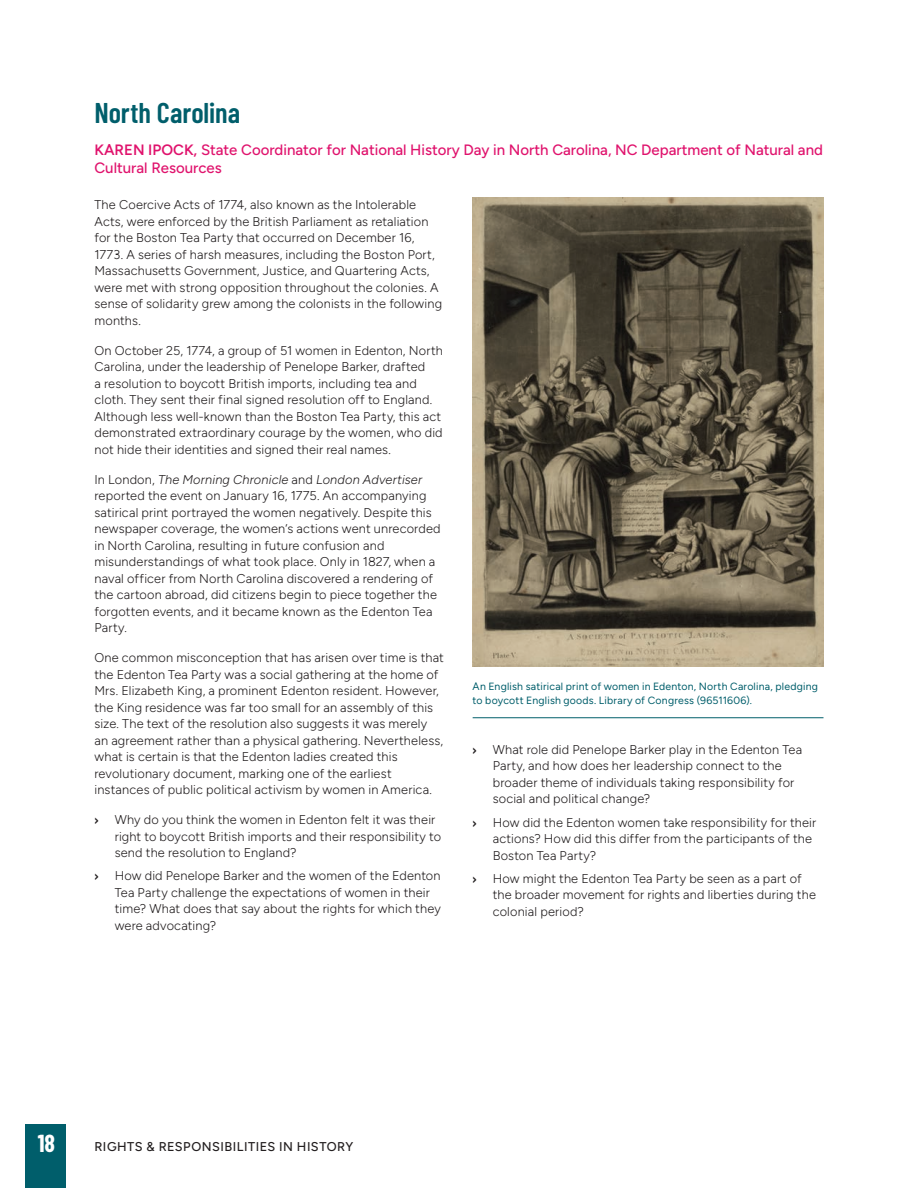
<style>
.page{position:relative;width:918px;height:1188px;background:#fff}
.page>*{position:absolute;margin:0;border:0;box-sizing:border-box;transform-origin:0 0}
.t1{font:600 28.5px "Barlow Condensed";color:#005e6b}
.t2{font:700 24px "Barlow Condensed";color:#fff}
.t3{font:500 15px/18px "Figtree";color:#e0136d}
.t4{font:300 12.75px/16.5px "Figtree";letter-spacing:.015em;color:#231f20}
.t5{font:500 12.75px "Figtree";letter-spacing:.04em;color:#231f20}
.t6{font:10.5px/13.5px "Figtree";letter-spacing:.02em;color:#005e6b}
.s1{font-weight:600}
.s2{font-style:italic}
.s3{font-family:"Aaux Next";font-weight:900}
</style>
<div class="page">
<div style="left:25px;top:1124px;width:41px;height:64px;background:#005e6b"></div>
<img style="left:473px;top:198px;width:351px;height:469px">
<hr style="left:473px;top:717px;width:351px;height:1px;background:#005e6b">
<h1 class="t1" style="left:94px;top:92px;width:147px">North Carolina</h1>
<p class="t3" style="left:94px;top:140px;width:730px"><span class="s1">KAREN IPOCK,</span> State Coordinator for National History Day in North Carolina, NC Department of Natural and<br>Cultural Resources</p>
<p class="t4" style="left:94px;top:197px;width:349px">The Coercive Acts of 1774, also known as the Intolerable Acts, were enforced by the British Parliament as retaliation for the Boston Tea Party that occurred on December 16, 1773. A series of harsh measures, including the Boston Port, Massachusetts Government, Justice, and Quartering Acts, were met with strong opposition throughout the colonies. A sense of solidarity grew among the colonists in the following months.</p>
<p class="t4" style="left:94px;top:342px;width:350px">On October 25, 1774, a group of 51 women in Edenton, North Carolina, under the leadership of Penelope Barker, drafted<br>a resolution to boycott British imports, including tea and cloth. They sent their final signed resolution off to England.<br>Although less well-known than the Boston Tea Party, this act demonstrated extraordinary courage by the women, who did not hide their identities and signed their real names.</p>
<p class="t4" style="left:94px;top:471px;width:348px">In London, <span class="s2">The Morning Chronicle</span> and <span class="s2">London Advertiser </span>reported the event on January 16, 1775. An accompanying satirical print portrayed the women negatively. Despite this newspaper coverage, the women’s actions went unrecorded in North Carolina, resulting in future confusion and misunderstandings of what took place. Only in 1827, when a naval officer from North Carolina discovered a rendering of the cartoon abroad, did citizens begin to piece together the forgotten events, and it became known as the Edenton Tea Party.</p>
<p class="t4" style="left:94px;top:650px;width:351px">One common misconception that has arisen over time is that the Edenton Tea Party was a social gathering at the home of Mrs. Elizabeth King, a prominent Edenton resident. However, the King residence was far too small for an assembly of this size. The text of the resolution also suggests it was merely an agreement rather than a physical gathering. Nevertheless, what is certain is that the Edenton ladies created this revolutionary document, marking one of the earliest instances of public political activism by women in America.</p>
<p class="t4" style="left:115px;top:812px;width:328px;text-indent:-20px"><span class="s3">›</span> Why do you think the women in Edenton felt it was their right to boycott British imports and their responsibility to send the resolution to England?</p>
<p class="t4" style="left:115px;top:868px;width:328px;text-indent:-20px"><span class="s3">›</span> How did Penelope Barker and the women of the Edenton Tea Party challenge the expectations of women in their time? What does that say about the rights for which they were advocating?</p>
<p class="t6" style="left:473px;top:680px;width:347px">An English satirical print of women in Edenton, North Carolina, pledging to boycott English goods. Library of Congress (96511606).</p>
<p class="t4" style="left:493px;top:741px;width:311px;text-indent:-20px"><span class="s3">›</span> What role did Penelope Barker play in the Edenton Tea Party, and how does her leadership connect to the broader theme of individuals taking responsibility for social and political change?</p>
<p class="t4" style="left:493px;top:814px;width:325px;text-indent:-20px"><span class="s3">›</span> How did the Edenton women take responsibility for their actions? How did this differ from the participants of the<br>Boston Tea Party?</p>
<p class="t4" style="left:493px;top:870px;width:325px;text-indent:-20px"><span class="s3">›</span> How might the Edenton Tea Party be seen as a part of the broader movement for rights and liberties during the colonial period?</p>
<h2 class="t2" style="left:38px;top:1126px;width:19px">18</h2>
<p class="t5" style="left:94px;top:1139px;width:260px">RIGHTS &amp; RESPONSIBILITIES IN HISTORY</p>
</div>
